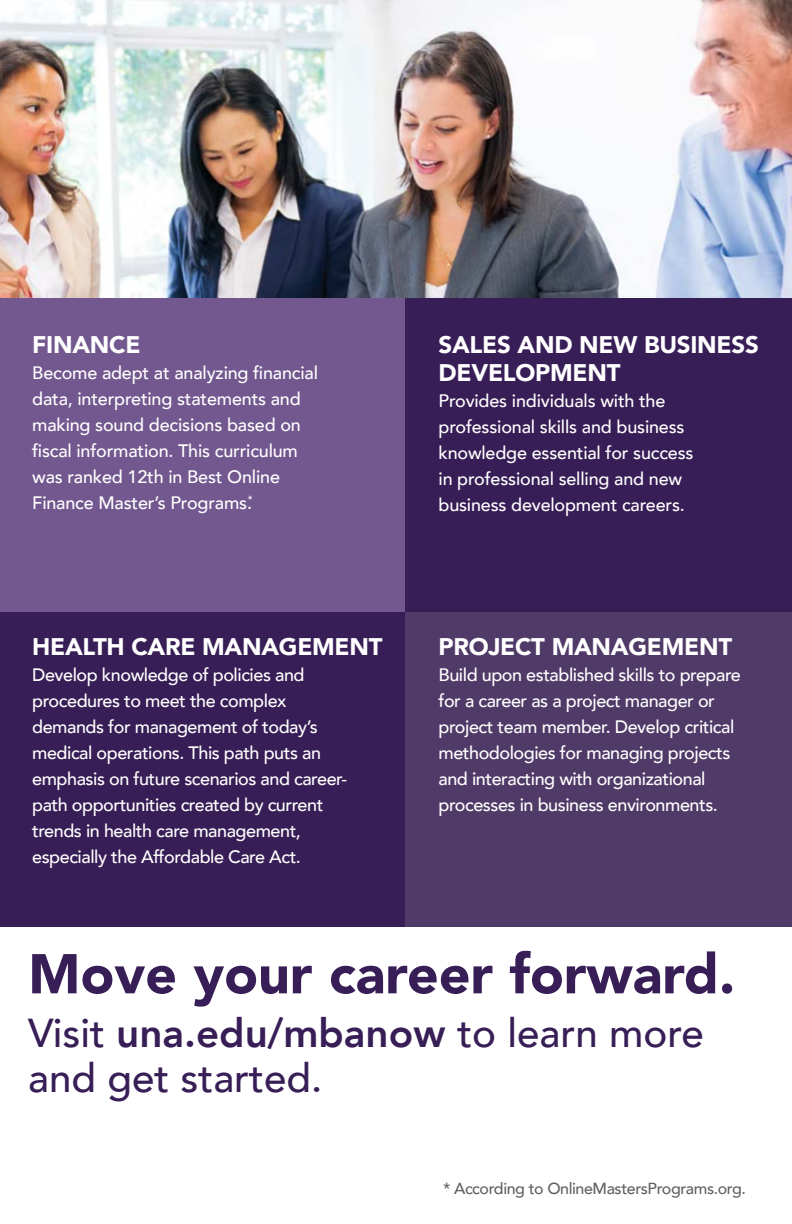
<style>
.page{position:relative;width:792px;height:1224px;background:#fff}
.page>*{position:absolute;margin:0;border:0;box-sizing:border-box;transform-origin:0 0}
.t1{font:900 55.4px "Avenir";color:#381e56}
.t2{font:500 40.4px/45.4px "Avenir";color:#381e56}
.t3{font:900 24px/28px "Avenir";letter-spacing:-.01em;color:#fff}
.t4{font:500 18px/26px "Avenir";letter-spacing:-.025em;color:#fff}
.t5{font:500 16px "Avenir";letter-spacing:-.025em;color:#616264}
.s1{font-weight:800}
</style>
<div class="page">
<img style="left:0;top:0;width:792px;height:298px">
<div style="left:0;top:298px;width:405px;height:314px;background:#72588f"></div>
<div style="left:0;top:612px;width:405px;height:315px;background:#381e56"></div>
<div style="left:405px;top:298px;width:387px;height:314px;background:#381e56"></div>
<div style="left:405px;top:612px;width:387px;height:315px;background:#503a68"></div>
<p class="t3" style="left:32px;top:330px;width:110px">FINANCE</p>
<p class="t4" style="left:32px;top:359px;width:287px">Become adept at analyzing financial data, interpreting statements and making sound decisions based on fiscal information. This curriculum was ranked 12th in Best Online Finance Master’s Programs.<sup>*</sup></p>
<p class="t3" style="left:32px;top:632px;width:352px">HEALTH CARE MANAGEMENT</p>
<p class="t4" style="left:32px;top:661px;width:316px">Develop knowledge of policies and procedures to meet the complex demands for management of today’s medical operations. This path puts an emphasis on future scenarios and career&shy;path opportunities created by current trends in health care management, especially the Affordable Care Act.</p>
<p class="t3" style="left:439px;top:330px;width:322px">SALES AND NEW BUSINESS<br>DEVELOPMENT</p>
<p class="t4" style="left:439px;top:387px;width:256px">Provides individuals with the professional skills and business knowledge essential for success in professional selling and new business development careers.</p>
<p class="t3" style="left:439px;top:632px;width:295px">PROJECT MANAGEMENT</p>
<p class="t4" style="left:439px;top:661px;width:304px">Build upon established skills to prepare for a career as a project manager or project team member. Develop critical methodologies for managing projects and interacting with organizational processes in business environments.</p>
<p class="t1" style="left:28px;top:927px;width:709px">Move your career forward.</p>
<p class="t2" style="left:28px;top:1008px;width:677px">Visit <span class="s1">una.edu/mbanow</span> to learn more and get started.</p>
<p class="t5" style="left:443px;top:1174px;width:304px">* According to OnlineMastersPrograms.org.</p>
</div>
